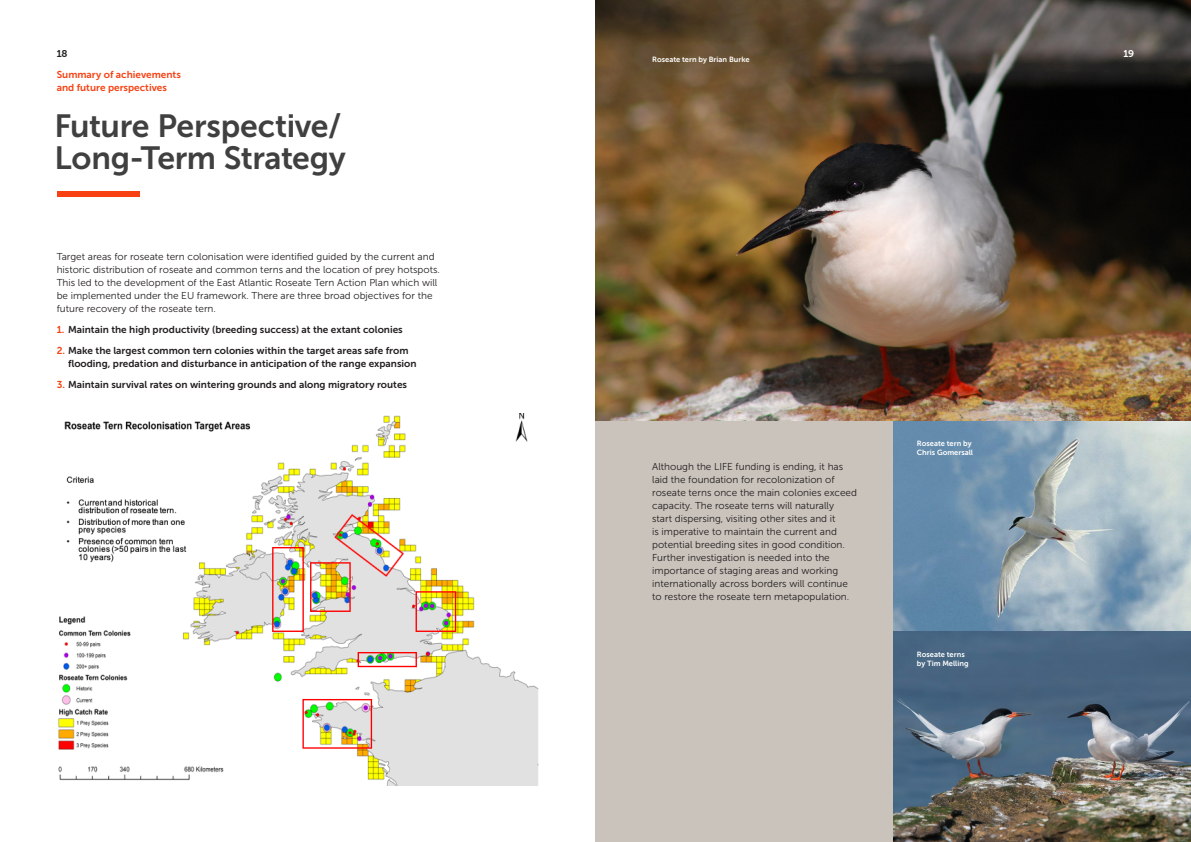
<style>
.page{position:relative;width:1191px;height:842px;background:#fff}
.page>*{position:absolute;margin:0;border:0;box-sizing:border-box;transform-origin:0 0}
.Crossheading{font:32px/32px "Museo Sans 700";letter-spacing:-.01em;color:#404040}
.Main_text{font:10px/13px "Museo Sans 300";color:#231f20}
.Main_text-2{font:10px/13px "Museo Sans 700";color:#231f20}
.t1{font:10px/13px "Museo Sans 700";color:#f74112}
.Main_text-3{font:10px "Museo Sans Rounded 700";color:#231f20}
.Main_text-4{font:10px "Museo Sans Rounded 700";color:#fff}
.Captions_white{font:7.5px/9px "Museo Sans 700";color:#fff}
.Captions_black{font:7.5px "Museo Sans 700";color:#fff}
.s1{color:#f74112}
</style>
<div class="page">
<div style="left:595px;top:421px;width:298px;height:421px;background:#c9c3bc"></div>
<img style="left:893px;top:421px;width:298px;height:421px">
<img style="left:595px;top:0;width:596px;height:421px">
<div style="left:57px;top:191px;width:82px;height:6px;background:#f74112"></div>
<img style="left:58px;top:414px;width:481px;height:371px">
<p class="Main_text-3" style="left:57px;top:48px;width:12px">18</p>
<p class="Main_text-4" style="left:1123px;top:48px;width:12px">19</p>
<p class="t1" style="left:57px;top:68px;width:126px">Summary of achievements and future perspectives</p>
<p class="Crossheading" style="left:55px;top:110px;width:293px">Future Perspective/<br>Long-Term Strategy</p>
<p class="Captions_black" style="left:652px;top:56px;width:99px">Roseate tern by Brian Burke</p>
<p class="Main_text" style="left:57px;top:250px;width:385px">Target areas for roseate tern colonisation were identified guided by the current and historic distribution of roseate and common terns and the location of prey hotspots.<br>This led to the development of the East Atlantic Roseate Tern Action Plan which will be implemented under the EU framework. There are three broad objectives for the future recovery of the roseate tern.</p>
<p class="Main_text-2" style="left:57px;top:323px;width:347px"><span class="s1">1.</span> Maintain the high productivity (breeding success) at the extant colonies</p>
<p class="Main_text-2" style="left:68px;top:344px;width:350px;text-indent:-11px"><span class="s1">2.</span> Make the largest common tern colonies within the target areas safe from flooding, predation and disturbance in anticipation of the range expansion</p>
<p class="Main_text-2" style="left:57px;top:378px;width:352px"><span class="s1">3.</span> Maintain survival rates on wintering grounds and along migratory routes</p>
<p class="Main_text" style="left:652px;top:460px;width:206px">Although the LIFE funding is ending, it has laid the foundation for recolonization of roseate terns once the main colonies exceed capacity. The roseate terns will naturally<br>start dispersing, visiting other sites and it<br>is imperative to maintain the current and potential breeding sites in good condition.<br>Further investigation is needed into the importance of staging areas and working internationally across borders will continue to restore the roseate tern metapopulation.</p>
<p class="Captions_white" style="left:917px;top:439px;width:58px">Roseate tern by<br>Chris Gomersall</p>
<p class="Captions_white" style="left:917px;top:650px;width:53px">Roseate terns by Tim Melling</p>
</div>
